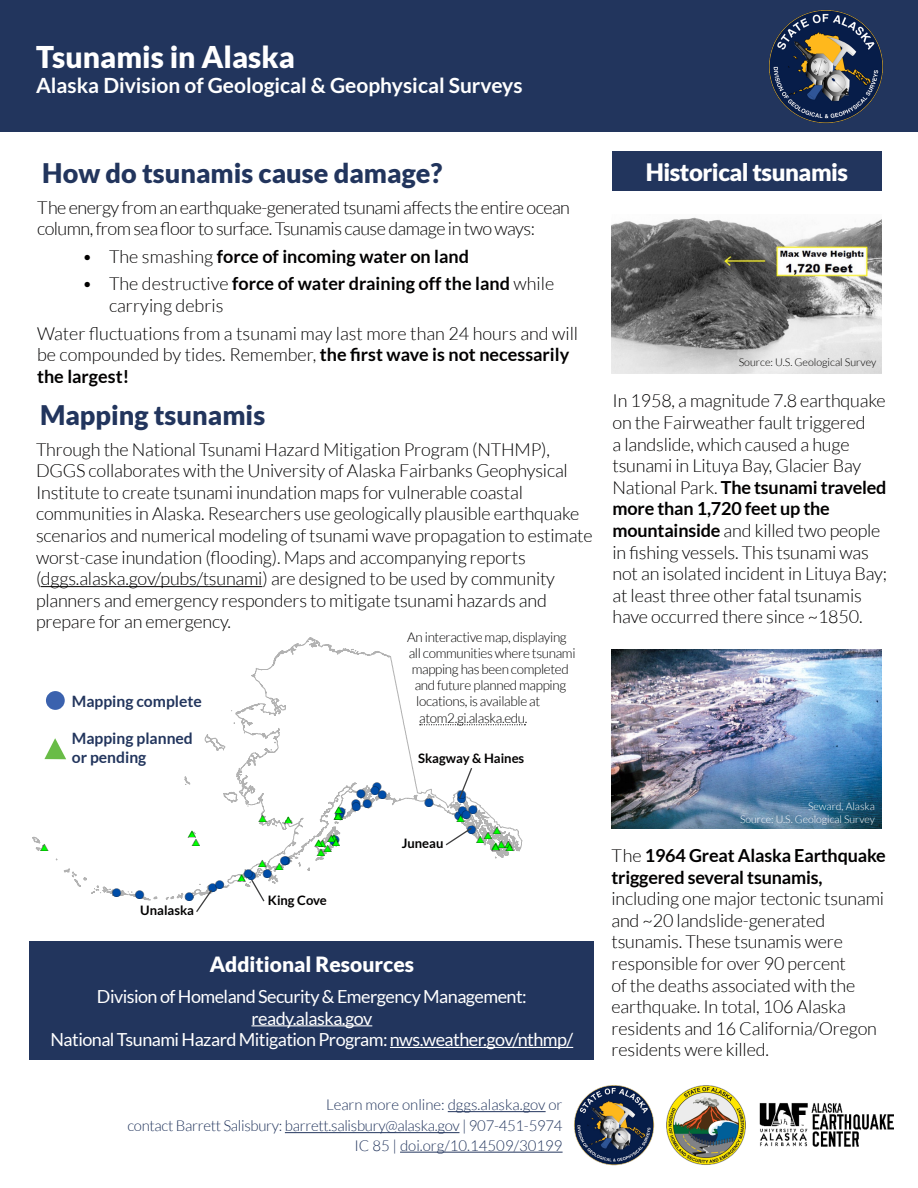
<style>
.page{position:relative;width:918px;height:1188px;background:#fff}
.page>*{position:absolute;margin:0;border:0;box-sizing:border-box;transform-origin:0 0}
.t1{font:900 30px "Lato";color:#fff}
.IC_Heading{font:900 27px "Lato";color:#22355d}
.IC_Heading-2{font:900 24px "Lato";letter-spacing:-.02em;color:#fff}
.t2{font:700 21px "Lato";color:#fff}
.IC_Heading-3{font:900 21px "Lato";color:#fff}
.IC_General_Text{font:300 18px/21.6px "Lato";letter-spacing:-.01em;color:#020100}
.IC_General_Text-2{font:18px/21.6px "Lato";letter-spacing:-.03em;color:#fff;text-align:center}
.IC_Heading-4{font:300 18px/21.6px "Lato";letter-spacing:-.03em;color:#020100}
.t3{font:700 18px "Lato";color:#020100}
.t4{font:700 15.6px/18.8px "Lato";color:#22355d}
.t5{font:300 15px "Lato";letter-spacing:-.02em;color:#22355d}
.t6{font:300 15px "Lato";color:#22355d}
.IC_General_Text-3{font:300 13.5px "Lato";letter-spacing:-.025em;color:#020100}
.t7{font:700 13.05px "Lato";color:#020100}
.t8{font:12.15px/10.5px "ESRI Default Marker";color:#004da8}
.t9{font:12.15px "ESRI Default Marker";color:#0f0}
.t10{font:300 10.65px "Lato";color:#020100}
.t11{font:300 10.5px "Lato";color:#fff}
.s1{font-weight:300}
.s2{font-weight:700}
.s3{color:#000}
</style>
<div class="page">
<div style="left:30px;top:941px;width:564px;height:119px;background:#22355d"></div>
<div style="left:0;top:0;width:918px;height:131px;background:#22355d"></div>
<img style="left:769px;top:10px;width:114px;height:113px">
<hr style="left:448px;top:1111px;width:98px;height:1px;background:#22355d">
<hr style="left:285px;top:1132px;width:175px;height:1px;background:#22355d">
<hr style="left:400px;top:1152px;width:163px;height:1px;background:#22355d">
<div style="left:612px;top:151px;width:270px;height:40px;background:#22355d"></div>
<hr style="left:41px;top:586px;width:222px;height:1px;background:#020100">
<hr style="left:251px;top:1025px;width:121px;height:1px;background:#fff">
<hr style="left:390px;top:1047px;width:183px;height:1px;background:#fff">
<img style="left:611px;top:217px;width:270px;height:157px">
<img style="left:611px;top:650px;width:270px;height:179px">
<img style="left:666px;top:1085px;width:80px;height:80px">
<img style="left:759px;top:1103px;width:134px;height:44px">
<img style="left:574px;top:1085px;width:81px;height:81px">
<svg style="left:64px;top:869px;width:93px;height:31px"></svg>
<svg style="left:32px;top:837px;width:13px;height:14px"></svg>
<div style="left:46px;top:691px;width:19px;height:19px;background:#3b62ae;border-radius:50%"></div>
<svg style="left:166px;top:637px;width:359px;height:275px"></svg>
<svg style="left:44px;top:738px;width:22px;height:21px"></svg>
<p class="t1" style="left:36px;top:39px;width:260px">Tsunamis in Alaska</p>
<p class="t2" style="left:36px;top:73px;width:488px">Alaska Division of Geological &amp; Geophysical Surveys</p>
<p class="IC_Heading" style="left:42px;top:157px;width:402px">How do tsunamis cause damage?</p>
<p class="IC_Heading-4" style="left:37px;top:196px;width:534px">The energy from an earthquake-generated tsunami affects the entire ocean column, from sea floor to surface. Tsunamis cause damage in two ways:</p>
<p class="t3" style="left:82px;top:246px;width:389px"><span class="s1">• The smashing</span> force of incoming water on land</p>
<p class="IC_General_Text" style="left:109px;top:273px;width:447px;text-indent:-27px">• The destructive <span class="s2">force of water draining off the land</span> while carrying debris</p>
<p class="IC_General_Text" style="left:37px;top:322px;width:543px">Water fluctuations from a tsunami may last more than 24 hours and will be compounded by tides. Remember, <span class="s2">the first wave is not necessarily the largest!</span></p>
<p class="IC_Heading" style="left:40px;top:399px;width:227px">Mapping tsunamis</p>
<p class="IC_General_Text" style="left:36px;top:438px;width:558px">Through the National Tsunami Hazard Mitigation Program (NTHMP), DGGS collaborates with the University of Alaska Fairbanks Geophysical Institute to create tsunami inundation maps for vulnerable coastal communities in Alaska. Researchers use geologically plausible earthquake scenarios and numerical modeling of tsunami wave propagation to estimate worst-case inundation (flooding). Maps and accompanying reports (dggs.alaska.gov/pubs/tsunami) are designed to be used by community planners and emergency responders to mitigate tsunami hazards and prepare for an emergency.</p>
<p class="IC_General_Text-3" style="left:407px;top:629px;width:161px">An interactive map, displaying</p>
<p class="IC_General_Text-3" style="left:409px;top:646px;width:168px">all communities where tsunami</p>
<p class="IC_General_Text-3" style="left:412px;top:662px;width:159px">mapping has been completed</p>
<p class="IC_General_Text-3" style="left:415px;top:678px;width:153px">and future planned mapping</p>
<p class="IC_General_Text-3" style="left:416px;top:694px;width:125px">locations, is available at</p>
<p class="IC_General_Text-3" style="left:419px;top:710px;width:110px">atom2.gi.alaska.edu.</p>
<p class="t4" style="left:72px;top:692px;width:132px">Mapping complete</p>
<p class="t4" style="left:72px;top:729px;width:123px">Mapping planned or pending</p>
<p class="t7" style="left:418px;top:751px;width:108px">Skagway &amp; Haines</p>
<p class="t9" style="left:259px;top:810px;width:10px">#<span class="s3">*</span></p>
<p class="t9" style="left:284px;top:812px;width:10px">#<span class="s3">*</span></p>
<p class="t8" style="left:373px;top:781px;width:10px">!<span class="s3">(</span></p>
<p class="t8" style="left:363px;top:788px;width:25px;text-indent:8px">!<sup>(</sup>!<span class="s3">( </span>!<span class="s3">(</span></p>
<p class="t8" style="left:357px;top:789px;width:10px">!<span class="s3">(</span></p>
<p class="t8" style="left:352px;top:800px;width:10px">!<span class="s3">(</span>!<span class="s3">(</span></p>
<p class="t9" style="left:334px;top:802px;width:10px">#<span class="s3">*</span></p>
<p class="t9" style="left:335px;top:808px;width:10px">#<span class="s3">*</span></p>
<p class="t8" style="left:336px;top:808px;width:11px">!<span class="s3">(</span>!<span class="s3">(</span></p>
<p class="t9" style="left:188px;top:826px;width:10px">#<span class="s3">*</span></p>
<p class="t9" style="left:330px;top:830px;width:10px">#<span class="s3">*</span></p>
<p class="t9" style="left:315px;top:835px;width:27px">#<span class="s3">*</span>#<span class="s3">*</span> #<sup>*</sup>#<span class="s3">*</span></p>
<p class="t8" style="left:330px;top:836px;width:10px">!<span class="s3">(</span></p>
<p class="t9" style="left:192px;top:835px;width:10px">#<span class="s3">*</span></p>
<p class="t9" style="left:40px;top:839px;width:10px">#<span class="s3">*</span></p>
<p class="t9" style="left:324px;top:841px;width:10px">#<span class="s3">*</span></p>
<p class="t9" style="left:317px;top:845px;width:10px">#<span class="s3">*</span></p>
<p class="t8" style="left:282px;top:856px;width:10px">!<span class="s3">(</span></p>
<p class="t9" style="left:258px;top:855px;width:10px">#<span class="s3">*</span></p>
<p class="t9" style="left:275px;top:858px;width:10px">#<span class="s3">*</span></p>
<p class="t8" style="left:244px;top:870px;width:13px">!<span class="s3">(</span>!<span class="s3">(</span></p>
<p class="t8" style="left:263px;top:869px;width:10px">!<span class="s3">(</span></p>
<p class="t9" style="left:238px;top:870px;width:10px">#<span class="s3">*</span></p>
<p class="t8" style="left:208px;top:881px;width:17px">!<span class="s3">(</span>!<span class="s3">(</span></p>
<p class="t8" style="left:113px;top:889px;width:33px">!<span class="s3">(</span> !<span class="s3">(</span></p>
<p class="t8" style="left:185px;top:892px;width:10px">!<span class="s3">(</span></p>
<p class="t7" style="left:268px;top:893px;width:61px">King Cove</p>
<p class="t7" style="left:140px;top:903px;width:55px">Unalaska</p>
<p class="t8" style="left:425px;top:797px;width:10px">!<span class="s3">(</span></p>
<p class="t7" style="left:402px;top:836px;width:43px">Juneau</p>
<p class="t8" style="left:457px;top:792px;width:10px">!<span class="s3">(</span>!<span class="s3">(</span></p>
<p class="t8" style="left:469px;top:805px;width:10px">!<span class="s3">(</span></p>
<p class="t8" style="left:455px;top:810px;width:17px">!<span class="s3">(</span>!<sup>(</sup>!<span class="s3">(</span></p>
<p class="t9" style="left:457px;top:811px;width:10px">#<span class="s3">*</span></p>
<p class="t8" style="left:467px;top:825px;width:10px">!<span class="s3">(</span></p>
<p class="t9" style="left:484px;top:825px;width:19px">#<span class="s3">*</span>#<sup>*</sup></p>
<p class="t9" style="left:476px;top:832px;width:10px">#<span class="s3">*</span></p>
<p class="t9" style="left:497px;top:838px;width:19px">#<span class="s3">*</span>#<span class="s3">*</span></p>
<p class="t9" style="left:504px;top:837px;width:10px">#<span class="s3">*</span></p>
<p class="t9" style="left:491px;top:839px;width:10px">#<span class="s3">*</span></p>
<p class="IC_Heading-3" style="left:210px;top:952px;width:206px">Additional Resources</p>
<p class="IC_General_Text-2" style="left:97px;top:986px;width:431px">Division of Homeland Security &amp; Emergency Management: ready.alaska.gov</p>
<p class="IC_General_Text-2" style="left:51px;top:1029px;width:524px">National Tsunami Hazard Mitigation Program: nws.weather.gov/nthmp/</p>
<p class="t6" style="left:326px;top:1097px;width:238px">Learn more online: dggs.alaska.gov or</p>
<p class="t5" style="left:127px;top:1118px;width:437px">contact Barrett Salisbury: barrett.salisbury@alaska.gov | 907-451-5974</p>
<p class="t6" style="left:354px;top:1137px;width:210px">IC 85 | doi.org/10.14509/30199</p>
<p class="IC_Heading-2" style="left:646px;top:158px;width:204px">Historical tsunamis</p>
<p class="t10" style="left:739px;top:356px;width:139px">Source: U.S. Geological Survey</p>
<p class="IC_General_Text" style="left:613px;top:390px;width:276px">In 1958, a magnitude 7.8 earthquake on the Fairweather fault triggered<br>a landslide, which caused a huge tsunami in Lituya Bay, Glacier Bay National Park. <span class="s2">The tsunami traveled more than 1,720 feet up the mountainside</span> and killed two people in fishing vessels. This tsunami was not an isolated incident in Lituya Bay; at least three other fatal tsunamis have occurred there since ~1850.</p>
<p class="t11" style="left:808px;top:801px;width:68px">Seward, Alaska</p>
<p class="t11" style="left:740px;top:813px;width:136px">Source: U.S. Geological Survey</p>
<p class="IC_General_Text" style="left:611px;top:845px;width:276px">The <span class="s2">1964 Great Alaska Earthquake triggered several tsunamis, </span>including one major tectonic tsunami and ~20 landslide-generated tsunamis. These tsunamis were responsible for over 90 percent<br>of the deaths associated with the earthquake. In total, 106 Alaska residents and 16 California/Oregon residents were killed.</p>
</div>
